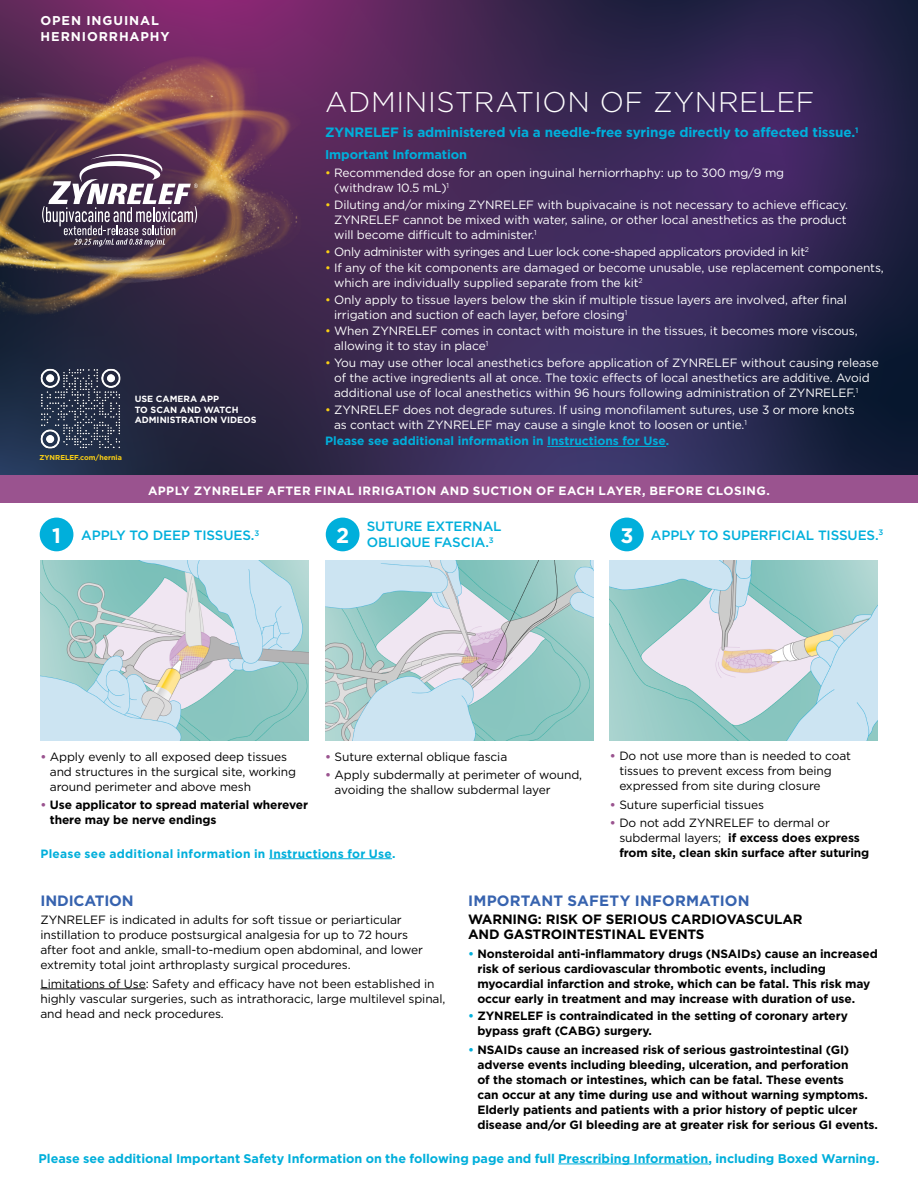
<style>
.page{position:relative;width:918px;height:1188px;background:#fff}
.page>*{position:absolute;margin:0;border:0;box-sizing:border-box;transform-origin:0 0}
.t1{font:300 28.5px "Gotham";letter-spacing:.02em;color:#fff}
.t2{font:700 21.45px "Gotham";color:#fff}
.t3{font:700 21px "Gotham";color:#fff}
.t4{font:700 15px "Gotham";letter-spacing:.01em;color:#3763af}
.t5{font:700 15px "Gotham";letter-spacing:-.01em;color:#3763af}
.t6{font:500 13.5px/16.5px "Gotham";letter-spacing:-.01em;color:#00afdb}
.t7{font:700 13.5px "Gotham";letter-spacing:-.01em;color:#00afdb}
.t8{font:700 13.5px/15px "Gotham";letter-spacing:-.01em;color:#000}
.t9{font:700 12.75px/16.5px "Gotham";letter-spacing:.07em;color:#fff}
.t10{font:700 12.75px "Gotham";letter-spacing:-.01em;color:#00afdb}
.t11{font:700 12.6px "Gotham";color:#00afdb}
.t12{font:12px/15px "Gotham";letter-spacing:-.01em;color:#fff}
.t13{font:700 12px/15px "Gotham";letter-spacing:-.01em;color:#000}
.t14{font:12px/15px "Gotham";letter-spacing:-.01em;color:#000}
.t15{font:700 12px "Gotham";letter-spacing:.005em;color:#00afdb}
.t16{font:12px "Gotham";letter-spacing:-.03em;color:#fff}
.t17{font:700 12px "Gotham";letter-spacing:.035em;color:#fff}
.t18{font:700 9px/10.5px "Gotham";color:#fff}
.t19{font:500 7.8px "Gotham";color:#00afdb}
.t20{font:700 7.2px "Gotham";color:#fbd013}
.s1{color:#fbd013}
.s2{font-weight:700;font-size:21px;color:#fff}
.s3{font-weight:700;color:#9a538f}
.s4{color:#9a538f}
.s5{font-weight:400}
.s6{color:#00afdb}
</style>
<div class="page">
<svg style="left:0;top:0;width:918px;height:475px;background:#352854"></svg>
<img style="left:0;top:0;width:393px;height:436px">
<svg style="left:42px;top:146px;width:156px;height:100px;background:#725e6f"></svg>
<div style="left:0;top:475px;width:918px;height:29px;background:#9a538f"></div>
<hr style="left:547px;top:446px;width:119px;height:1px;background:#00afdb">
<div style="left:40px;top:518px;width:33px;height:33px;background:#00afdb;border-radius:50%"></div>
<div style="left:326px;top:518px;width:34px;height:33px;background:#00afdb;border-radius:50%"></div>
<div style="left:610px;top:518px;width:34px;height:33px;background:#00afdb;border-radius:50%"></div>
<img style="left:325px;top:561px;width:268px;height:179px">
<img style="left:610px;top:561px;width:268px;height:179px">
<img style="left:40px;top:561px;width:268px;height:179px">
<img style="left:38px;top:366px;width:86px;height:86px">
<hr style="left:40px;top:989px;width:106px;height:1px;background:#000">
<hr style="left:558px;top:1164px;width:151px;height:1px;background:#00afdb">
<hr style="left:269px;top:858px;width:123px;height:1px;background:#00afdb">
<p class="t9" style="left:40px;top:12px;width:131px">OPEN INGUINAL<br>HERNIORRHAPHY</p>
<p class="t20" style="left:39px;top:453px;width:84px">ZYNRELEF.com/hernia</p>
<p class="t18" style="left:135px;top:394px;width:123px">USE CAMERA APP<br>TO SCAN AND WATCH<br>ADMINISTRATION VIDEOS</p>
<h1 class="t1" style="left:325px;top:84px;width:491px">ADMINISTRATION OF ZYNRELEF</h1>
<p class="t7" style="left:325px;top:123px;width:535px">ZYNRELEF is administered via a needle-free syringe directly to affected tissue.<sup>1</sup></p>
<p class="t10" style="left:325px;top:146px;width:144px">Important Information</p>
<p class="t12" style="left:334px;top:165px;width:452px;text-indent:-9px"><span class="s1">•</span> Recommended dose for an open inguinal herniorrhaphy: up to 300 mg/9 mg (withdraw 10.5 mL)<sup>1</sup></p>
<p class="t12" style="left:334px;top:197px;width:515px;text-align:justify;text-indent:-9px"><span class="s1">•</span> Diluting and/or mixing ZYNRELEF with bupivacaine is not necessary to achieve efficacy.<br>ZYNRELEF cannot be mixed with water, saline, or other local anesthetics as the product will become difficult to administer.<sup>1</sup></p>
<p class="t16" style="left:325px;top:244px;width:485px"><span class="s1">•</span> Only administer with syringes and Luer lock cone-shaped applicators provided in kit<sup>2</sup></p>
<p class="t12" style="left:334px;top:260px;width:551px;text-indent:-9px"><span class="s1">•</span> If any of the kit components are damaged or become unusable, use replacement components, which are individually supplied separate from the kit<sup>2</sup></p>
<p class="t12" style="left:334px;top:292px;width:514px;text-indent:-9px"><span class="s1">•</span> Only apply to tissue layers below the skin if multiple tissue layers are involved, after final irrigation and suction of each layer, before closing<sup>1</sup></p>
<p class="t12" style="left:334px;top:323px;width:525px;text-indent:-9px"><span class="s1">•</span> When ZYNRELEF comes in contact with moisture in the tissues, it becomes more viscous, allowing it to stay in place<sup>1</sup></p>
<p class="t12" style="left:334px;top:355px;width:546px;text-indent:-9px"><span class="s1">•</span> You may use other local anesthetics before application of ZYNRELEF without causing release of the active ingredients all at once. The toxic effects of local anesthetics are additive. Avoid additional use of local anesthetics within 96 hours following administration of ZYNRELEF.<sup>1</sup></p>
<p class="t12" style="left:334px;top:402px;width:522px;text-indent:-9px"><span class="s1">•</span> ZYNRELEF does not degrade sutures. If using monofilament sutures, use 3 or more knots as contact with ZYNRELEF may cause a single knot to loosen or untie.<sup>1</sup></p>
<p class="t15" style="left:325px;top:433px;width:346px">Please see additional information in Instructions for Use.</p>
<p class="t17" style="left:148px;top:482px;width:623px">APPLY ZYNRELEF AFTER FINAL IRRIGATION AND SUCTION OF EACH LAYER, BEFORE CLOSING.</p>
<p class="t19" style="left:254px;top:528px;width:6px">3</p>
<p class="t6" style="left:367px;top:518px;width:136px">SUTURE EXTERNAL<br>OBLIQUE FASCIA.<sup>3</sup></p>
<p class="t6" style="left:651px;top:527px;width:234px">APPLY TO SUPERFICIAL TISSUES.<sup>3</sup></p>
<p class="t6" style="left:52px;top:527px;width:204px"><span class="s2">1</span> APPLY TO DEEP TISSUES.</p>
<h2 class="t2" style="left:336px;top:521px;width:15px">2</h2>
<h3 class="t3" style="left:620px;top:521px;width:15px">3</h3>
<p class="t14" style="left:50px;top:749px;width:248px;text-indent:-9px"><span class="s3">•</span> Apply evenly to all exposed deep tissues and structures in the surgical site, working around perimeter and above mesh</p>
<p class="t13" style="left:50px;top:797px;width:260px;text-indent:-9px"><span class="s4">•</span> Use applicator to spread material wherever there may be nerve endings</p>
<p class="t14" style="left:325px;top:749px;width:184px"><span class="s3">•</span> Suture external oblique fascia</p>
<p class="t14" style="left:335px;top:767px;width:249px;text-indent:-9px"><span class="s3">•</span> Apply subdermally at perimeter of wound, avoiding the shallow subdermal layer</p>
<p class="t15" style="left:40px;top:845px;width:357px">Please see additional information in Instructions for Use.</p>
<p class="t14" style="left:619px;top:748px;width:233px;text-indent:-9px"><span class="s3">•</span> Do not use more than is needed to coat tissues to prevent excess from being expressed from site during closure</p>
<p class="t14" style="left:610px;top:797px;width:155px"><span class="s3">•</span> Suture superficial tissues</p>
<p class="t13" style="left:619px;top:815px;width:252px;text-indent:-9px"><span class="s4">•</span> <span class="s5">Do not add ZYNRELEF to dermal or subdermal layers;</span> if excess does express from site, clean skin surface after suturing</p>
<p class="t5" style="left:40px;top:890px;width:95px">INDICATION</p>
<p class="t14" style="left:40px;top:912px;width:384px">ZYNRELEF is indicated in adults for soft tissue or periarticular instillation to produce postsurgical analgesia for up to 72 hours after foot and ankle, small-to-medium open abdominal, and lower extremity total joint arthroplasty surgical procedures.</p>
<p class="t14" style="left:40px;top:976px;width:406px">Limitations of Use: Safety and efficacy have not been established in highly vascular surgeries, such as intrathoracic, large multilevel spinal, and head and neck procedures.</p>
<p class="t4" style="left:468px;top:890px;width:283px">IMPORTANT SAFETY INFORMATION</p>
<p class="t8" style="left:468px;top:912px;width:336px">WARNING: RISK OF SERIOUS CARDIOVASCULAR<br>AND GASTROINTESTINAL EVENTS</p>
<p class="t13" style="left:477px;top:946px;width:402px;text-indent:-9px"><span class="s6">•</span> Nonsteroidal anti-inflammatory drugs (NSAIDs) cause an increased risk of serious cardiovascular thrombotic events, including myocardial infarction and stroke, which can be fatal. This risk may occur early in treatment and may increase with duration of use.</p>
<p class="t13" style="left:477px;top:1008px;width:372px;text-indent:-9px"><span class="s6">•</span> ZYNRELEF is contraindicated in the setting of coronary artery bypass graft (CABG) surgery.</p>
<p class="t13" style="left:477px;top:1042px;width:402px;text-indent:-9px"><span class="s6">•</span> NSAIDs cause an increased risk of serious gastrointestinal (GI) adverse events including bleeding, ulceration, and perforation<br>of the stomach or intestines, which can be fatal. These events<br>can occur at any time during use and without warning symptoms.<br>Elderly patients and patients with a prior history of peptic ulcer disease and/or GI bleeding are at greater risk for serious GI events.</p>
<p class="t11" style="left:39px;top:1150px;width:842px">Please see additional Important Safety Information on the following page and full Prescribing Information, including Boxed Warning.</p>
</div>
